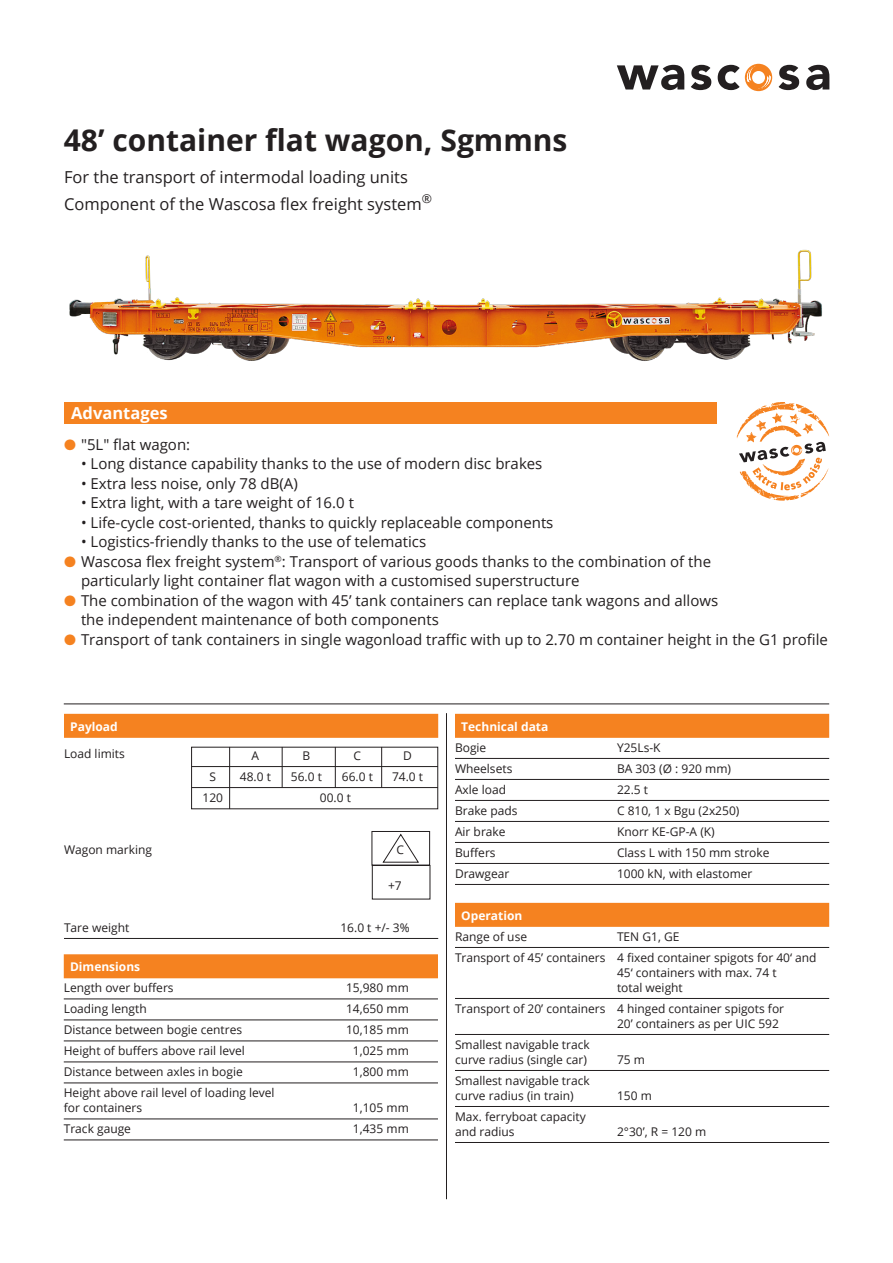
<style>
.page{position:relative;width:893px;height:1263px;background:#fff}
.page>*{position:absolute;margin:0;border:0;box-sizing:border-box;transform-origin:0 0}
.t1{font:700 30px "Open Sans";color:#231f20}
.t2{font:16.5px "Open Sans";color:#231f20}
.t3{font:700 16.5px "Open Sans";color:#fff}
.t4{font:15px "Open Sans";color:#231f20}
.t5{font:12px "Open Sans";color:#231f20}
.t6{font:700 12px "Open Sans";color:#fff}
.s1{color:#f58220}
</style>
<div class="page">
<div style="left:64px;top:714px;width:374px;height:24px;background:#f58220"></div>
<hr style="left:64px;top:938px;width:374px;height:1px;background:#231f20">
<div style="left:455px;top:714px;width:374px;height:24px;background:#f58220"></div>
<hr style="left:455px;top:758px;width:374px;height:1px;background:#231f20">
<hr style="left:455px;top:779px;width:374px;height:1px;background:#231f20">
<hr style="left:455px;top:800px;width:374px;height:1px;background:#231f20">
<hr style="left:455px;top:821px;width:374px;height:1px;background:#231f20">
<hr style="left:455px;top:842px;width:374px;height:1px;background:#231f20">
<hr style="left:455px;top:863px;width:374px;height:1px;background:#231f20">
<hr style="left:455px;top:884px;width:374px;height:1px;background:#231f20">
<div style="left:455px;top:903px;width:374px;height:24px;background:#f58220"></div>
<hr style="left:455px;top:947px;width:374px;height:1px;background:#231f20">
<hr style="left:455px;top:998px;width:374px;height:1px;background:#231f20">
<hr style="left:455px;top:1034px;width:374px;height:1px;background:#231f20">
<hr style="left:455px;top:1070px;width:374px;height:1px;background:#231f20">
<hr style="left:455px;top:1106px;width:374px;height:1px;background:#231f20">
<hr style="left:455px;top:1142px;width:374px;height:1px;background:#231f20">
<div style="left:64px;top:954px;width:374px;height:24px;background:#f58220"></div>
<hr style="left:64px;top:999px;width:374px;height:1px;background:#231f20">
<hr style="left:64px;top:1020px;width:374px;height:1px;background:#231f20">
<hr style="left:64px;top:1041px;width:374px;height:1px;background:#231f20">
<hr style="left:64px;top:1062px;width:374px;height:1px;background:#231f20">
<hr style="left:64px;top:1083px;width:374px;height:1px;background:#231f20">
<hr style="left:64px;top:1119px;width:374px;height:1px;background:#231f20">
<hr style="left:64px;top:1140px;width:374px;height:1px;background:#231f20">
<hr style="left:446px;top:713px;width:1px;height:486px;background:#231f20">
<hr style="left:192px;top:766px;width:246px;height:1px;background:#231f20">
<hr style="left:192px;top:787px;width:246px;height:1px;background:#231f20">
<hr style="left:229px;top:747px;width:1px;height:62px;background:#231f20">
<hr style="left:282px;top:747px;width:1px;height:41px;background:#231f20">
<hr style="left:335px;top:747px;width:1px;height:41px;background:#231f20">
<hr style="left:381px;top:747px;width:1px;height:41px;background:#231f20">
<svg style="left:691px;top:65px;width:20px;height:25px"></svg>
<svg style="left:617px;top:65px;width:67px;height:25px"></svg>
<svg style="left:779px;top:65px;width:20px;height:25px"></svg>
<svg style="left:806px;top:65px;width:23px;height:25px"></svg>
<svg style="left:718px;top:64px;width:54px;height:27px"></svg>
<hr style="left:64px;top:704px;width:765px;height:1px;background:#231f20">
<div style="left:64px;top:402px;width:652px;height:21px;background:#f58220"></div>
<svg style="left:736px;top:402px;width:93px;height:99px"></svg>
<svg style="left:382px;top:834px;width:37px;height:29px"></svg>
<div style="left:372px;top:831px;width:58px;height:34px;border:1px solid #231f20"></div>
<div style="left:372px;top:865px;width:58px;height:34px;border:1px solid #231f20"></div>
<img style="left:69px;top:249px;width:753px;height:112px">
<p class="t1" style="left:64px;top:118px;width:505px">48’ container flat wagon, Sgmmns</p>
<p class="t2" style="left:64px;top:165px;width:345px">For the transport of intermodal loading units</p>
<p class="t2" style="left:64px;top:192px;width:369px">Component of the Wascosa flex freight system<sup>®</sup></p>
<p class="t3" style="left:71px;top:401px;width:98px">Advantages</p>
<p class="t4" style="left:64px;top:434px;width:128px"><span class="s1">●</span> "5L" flat wagon:</p>
<p class="t4" style="left:81px;top:453px;width:463px">• Long distance capability thanks to the use of modern disc brakes</p>
<p class="t4" style="left:81px;top:473px;width:218px">• Extra less noise, only 78 dB(A)</p>
<p class="t4" style="left:81px;top:492px;width:274px">• Extra light, with a tare weight of 16.0 t</p>
<p class="t4" style="left:81px;top:512px;width:474px">• Life-cycle cost-oriented, thanks to quickly replaceable components</p>
<p class="t4" style="left:81px;top:531px;width:347px">• Logistics-friendly thanks to the use of telematics</p>
<p class="t4" style="left:64px;top:551px;width:649px"><span class="s1">●</span> Wascosa flex freight system<sup>®</sup>: Transport of various goods thanks to the combination of the</p>
<p class="t4" style="left:81px;top:570px;width:500px">particularly light container flat wagon with a customised superstructure</p>
<p class="t4" style="left:64px;top:590px;width:656px"><span class="s1">●</span> The combination of the wagon with 45’ tank containers can replace tank wagons and allows</p>
<p class="t4" style="left:81px;top:609px;width:359px">the independent maintenance of both components</p>
<p class="t4" style="left:64px;top:629px;width:765px"><span class="s1">●</span> Transport of tank containers in single wagonload traffic with up to 2.70 m container height in the G1 profile</p>
<p class="t6" style="left:70px;top:718px;width:49px">Payload</p>
<p class="t5" style="left:64px;top:745px;width:62px">Load limits</p>
<p class="t5" style="left:252px;top:747px;width:9px">A</p>
<p class="t5" style="left:302px;top:747px;width:9px">B</p>
<p class="t5" style="left:354px;top:747px;width:9px">C</p>
<p class="t5" style="left:403px;top:747px;width:10px">D</p>
<p class="t5" style="left:210px;top:768px;width:8px">S</p>
<p class="t5" style="left:240px;top:768px;width:33px">48.0 t</p>
<p class="t5" style="left:291px;top:768px;width:33px">56.0 t</p>
<p class="t5" style="left:342px;top:768px;width:33px">66.0 t</p>
<p class="t5" style="left:392px;top:768px;width:33px">74.0 t</p>
<p class="t5" style="left:203px;top:789px;width:22px">120</p>
<p class="t5" style="left:320px;top:789px;width:33px">00.0 t</p>
<p class="t5" style="left:64px;top:841px;width:90px">Wagon marking</p>
<p class="t5" style="left:397px;top:841px;width:9px">C</p>
<p class="t5" style="left:388px;top:877px;width:15px">+7</p>
<p class="t5" style="left:64px;top:919px;width:67px">Tare weight</p>
<p class="t5" style="left:340px;top:919px;width:71px">16.0 t +/- 3%</p>
<p class="t6" style="left:70px;top:958px;width:72px">Dimensions</p>
<p class="t5" style="left:64px;top:980px;width:111px">Length over buffers</p>
<p class="t5" style="left:346px;top:980px;width:64px">15,980 mm</p>
<p class="t5" style="left:64px;top:1001px;width:84px">Loading length</p>
<p class="t5" style="left:346px;top:1001px;width:64px">14,650 mm</p>
<p class="t5" style="left:64px;top:1022px;width:180px">Distance between bogie centres</p>
<p class="t5" style="left:346px;top:1022px;width:64px">10,185 mm</p>
<p class="t5" style="left:64px;top:1043px;width:183px">Height of buffers above rail level</p>
<p class="t5" style="left:353px;top:1043px;width:57px">1,025 mm</p>
<p class="t5" style="left:64px;top:1064px;width:181px">Distance between axles in bogie</p>
<p class="t5" style="left:353px;top:1064px;width:57px">1,800 mm</p>
<p class="t5" style="left:64px;top:1085px;width:212px">Height above rail level of loading level</p>
<p class="t5" style="left:64px;top:1100px;width:80px">for containers</p>
<p class="t5" style="left:353px;top:1100px;width:57px">1,105 mm</p>
<p class="t5" style="left:64px;top:1121px;width:69px">Track gauge</p>
<p class="t5" style="left:353px;top:1121px;width:57px">1,435 mm</p>
<p class="t6" style="left:461px;top:718px;width:89px">Technical data</p>
<p class="t5" style="left:455px;top:739px;width:33px">Bogie</p>
<p class="t5" style="left:617px;top:739px;width:45px">Y25Ls-K</p>
<p class="t5" style="left:455px;top:760px;width:59px">Wheelsets</p>
<p class="t5" style="left:617px;top:760px;width:116px">BA 303 (Ø : 920 mm)</p>
<p class="t5" style="left:455px;top:781px;width:53px">Axle load</p>
<p class="t5" style="left:617px;top:781px;width:33px">22.5 t</p>
<p class="t5" style="left:455px;top:802px;width:64px">Brake pads</p>
<p class="t5" style="left:617px;top:802px;width:124px">C 810, 1 x Bgu (2x250)</p>
<p class="t5" style="left:455px;top:823px;width:52px">Air brake</p>
<p class="t5" style="left:617px;top:823px;width:99px">Knorr KE-GP-A (K)</p>
<p class="t5" style="left:455px;top:844px;width:42px">Buffers</p>
<p class="t5" style="left:617px;top:844px;width:154px">Class L with 150 mm stroke</p>
<p class="t5" style="left:455px;top:865px;width:56px">Drawgear</p>
<p class="t5" style="left:617px;top:865px;width:137px">1000 kN, with elastomer</p>
<p class="t6" style="left:461px;top:907px;width:63px">Operation</p>
<p class="t5" style="left:455px;top:928px;width:74px">Range of use</p>
<p class="t5" style="left:617px;top:928px;width:64px">TEN G1, GE</p>
<p class="t5" style="left:455px;top:949px;width:363px">Transport of 45’ containers 4 fixed container spigots for 40‘ and</p>
<p class="t5" style="left:617px;top:964px;width:161px">45‘ containers with max. 74 t</p>
<p class="t5" style="left:617px;top:979px;width:67px">total weight</p>
<p class="t5" style="left:455px;top:1000px;width:331px">Transport of 20’ containers 4 hinged container spigots for</p>
<p class="t5" style="left:617px;top:1015px;width:163px">20’ containers as per UIC 592</p>
<p class="t5" style="left:455px;top:1036px;width:136px">Smallest navigable track</p>
<p class="t5" style="left:455px;top:1051px;width:133px">curve radius (single car)</p>
<p class="t5" style="left:617px;top:1051px;width:30px">75 m</p>
<p class="t5" style="left:455px;top:1072px;width:136px">Smallest navigable track</p>
<p class="t5" style="left:455px;top:1087px;width:120px">curve radius (in train)</p>
<p class="t5" style="left:617px;top:1087px;width:36px">150 m</p>
<p class="t5" style="left:455px;top:1108px;width:132px">Max. ferryboat capacity</p>
<p class="t5" style="left:455px;top:1123px;width:61px">and radius</p>
<p class="t5" style="left:617px;top:1123px;width:91px">2°30’, R = 120 m</p>
</div>
